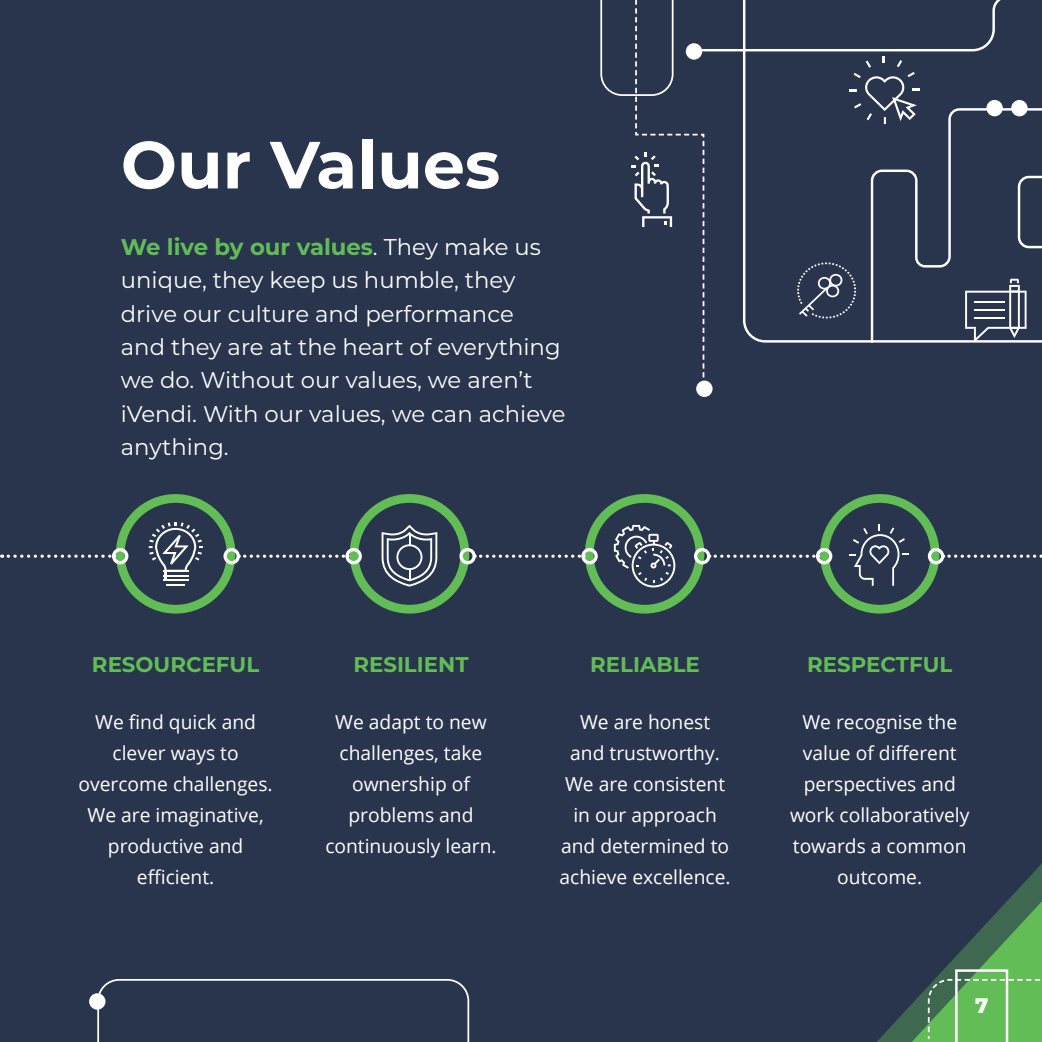
<style>
.page{position:relative;width:1042px;height:1042px;background:#28354d}
.page>*{position:absolute;margin:0;border:0;box-sizing:border-box;transform-origin:0 0}
.Paragraph_Style_2{font:700 66.5px "Montserrat";color:#fff}
.Paragraph_Style_12{font:22.75px/33.2px "Montserrat";color:#fff}
.Paragraph_Style_4{font:700 21.35px "Montserrat";color:#62bd57}
.t1{font:800 21px "Montserrat";color:#fff}
.Paragraph_Style_7{font:19.25px/31.2px "Open Sans";color:#fff;text-align:center}
.s1{font-weight:700;color:#62bd57}
</style>
<div class="page">
<div style="left:350px;top:494px;width:119px;height:119px;border:9px solid #62bd57;border-radius:50%"></div>
<div style="left:116px;top:494px;width:119px;height:119px;border:9px solid #62bd57;border-radius:50%"></div>
<div style="left:585px;top:494px;width:119px;height:119px;border:9px solid #62bd57;border-radius:50%"></div>
<div style="left:820px;top:494px;width:119px;height:119px;border:9px solid #62bd57;border-radius:50%"></div>
<svg style="left:476px;top:554px;width:105px;height:4px"></svg>
<div style="left:459px;top:548px;width:17px;height:16px;border:3px solid #fff;border-radius:50%"></div>
<div style="left:581px;top:548px;width:17px;height:16px;border:3px solid #fff;border-radius:50%"></div>
<svg style="left:710px;top:554px;width:106px;height:4px"></svg>
<div style="left:694px;top:548px;width:16px;height:16px;border:3px solid #fff;border-radius:50%"></div>
<div style="left:816px;top:548px;width:16px;height:16px;border:3px solid #fff;border-radius:50%"></div>
<svg style="left:245px;top:554px;width:100px;height:4px"></svg>
<div style="left:223px;top:548px;width:17px;height:16px;border:3px solid #fff;border-radius:50%"></div>
<div style="left:345px;top:548px;width:17px;height:16px;border:3px solid #fff;border-radius:50%"></div>
<svg style="left:0;top:518px;width:128px;height:72px"></svg>
<div style="left:112px;top:548px;width:16px;height:16px;border:3px solid #fff;border-radius:50%"></div>
<svg style="left:949px;top:554px;width:93px;height:4px"></svg>
<div style="left:928px;top:548px;width:16px;height:16px;border:3px solid #fff;border-radius:50%"></div>
<svg style="left:97px;top:979px;width:372px;height:63px"></svg>
<svg style="left:696px;top:380px;width:16px;height:17px"></svg>
<div style="left:89px;top:993px;width:16px;height:16px;background:#fff;border-radius:50%"></div>
<svg style="left:149px;top:522px;width:53px;height:64px"></svg>
<svg style="left:381px;top:525px;width:56px;height:61px"></svg>
<svg style="left:614px;top:525px;width:61px;height:62px"></svg>
<svg style="left:849px;top:524px;width:59px;height:62px"></svg>
<svg style="left:600px;top:0;width:442px;height:394px"></svg>
<svg style="left:877px;top:863px;width:165px;height:179px"></svg>
<p class="Paragraph_Style_2" style="left:121px;top:117px;width:381px">Our Values</p>
<p class="Paragraph_Style_12" style="left:121px;top:230px;width:446px"><span class="s1">We live by our values</span>. They make us unique, they keep us humble, they drive our culture and performance<br>and they are at the heart of everything we do. Without our values, we aren’t iVendi. With our values, we can achieve anything.</p>
<p class="Paragraph_Style_4" style="left:92px;top:649px;width:169px">RESOURCEFUL</p>
<p class="Paragraph_Style_7" style="left:79px;top:705px;width:196px">We find quick and clever ways to overcome challenges.<br>We are imaginative, productive and efficient.</p>
<p class="Paragraph_Style_4" style="left:353px;top:649px;width:117px">RESILIENT</p>
<p class="Paragraph_Style_7" style="left:325px;top:705px;width:173px">We adapt to new challenges, take ownership of problems and continuously learn.</p>
<p class="Paragraph_Style_4" style="left:590px;top:649px;width:111px">RELIABLE</p>
<p class="Paragraph_Style_7" style="left:559px;top:705px;width:173px">We are honest<br>and trustworthy.<br>We are consistent in our approach and determined to achieve excellence.</p>
<p class="Paragraph_Style_4" style="left:807px;top:649px;width:147px">RESPECTFUL</p>
<p class="Paragraph_Style_7" style="left:790px;top:705px;width:181px">We recognise the value of different perspectives and work collaboratively towards a common outcome.</p>
<p class="t1" style="left:975px;top:989px;width:15px">7</p>
</div>
